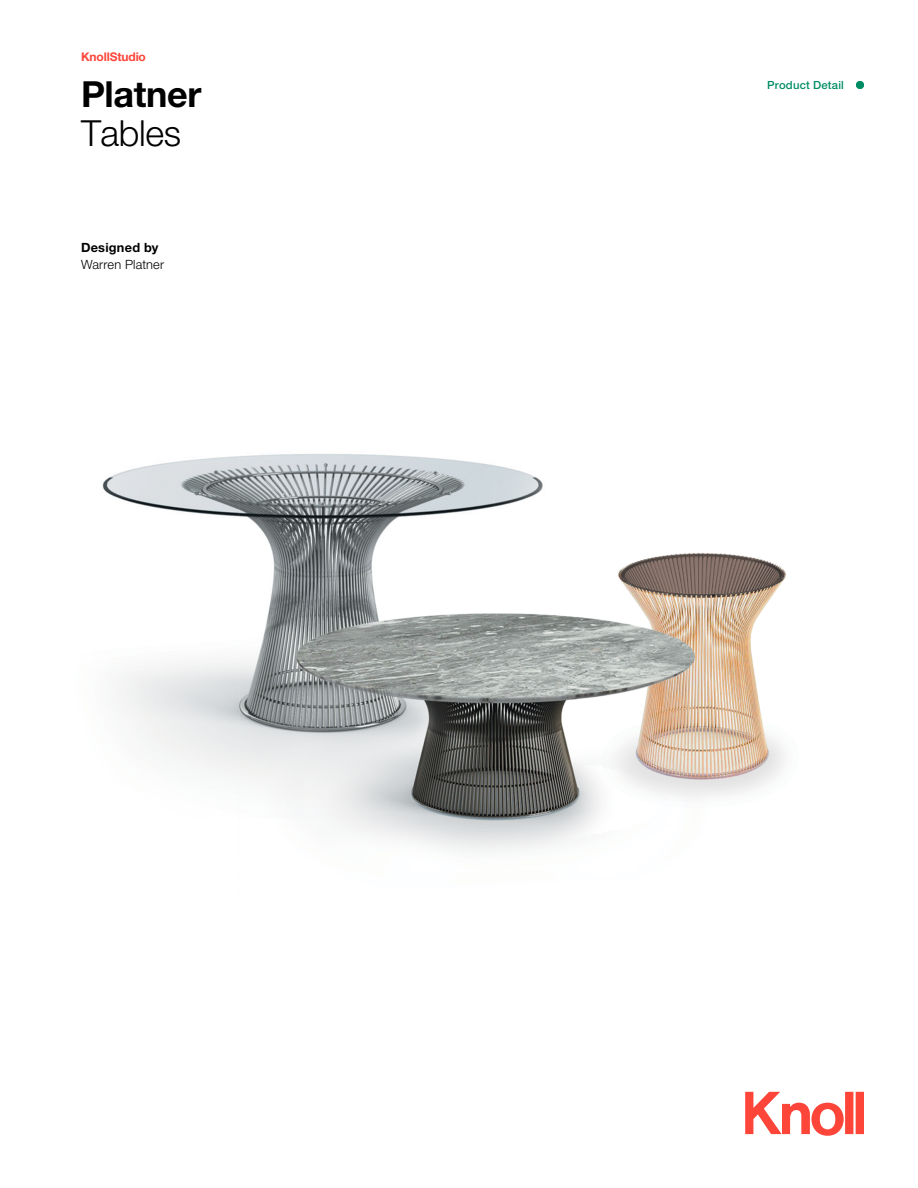
<style>
.page{position:relative;width:918px;height:1188px;background:#fff}
.page>*{position:absolute;margin:0;border:0;box-sizing:border-box;transform-origin:0 0}
.t1{font:700 36px "Helvetica Neue LT Std";letter-spacing:-.01em;color:#000}
.t2{font:300 36px "Helvetica Neue LT Std";letter-spacing:-.01em;color:#000}
.t3{font:300 12.75px "Helvetica Neue LT Std";letter-spacing:.015em;color:#000}
.t4{font:700 12.75px "Helvetica Neue LT Std";letter-spacing:.02em;color:#000}
.t5{font:700 12px "Helvetica Neue LT Std";letter-spacing:-.01em;color:#fd4539}
.t6{font:500 11.25px "Helvetica Neue LT Std";letter-spacing:.02em;color:#008d65}
</style>
<div class="page">
<img style="left:102px;top:454px;width:684px;height:397px">
<svg style="left:745px;top:1092px;width:99px;height:44px"></svg>
<div style="left:845px;top:1092px;width:8px;height:42px;background:#fd4539"></div>
<div style="left:856px;top:1092px;width:8px;height:42px;background:#fd4539"></div>
<div style="left:856px;top:81px;width:8px;height:8px;background:#008d65;border-radius:50%"></div>
<p class="t5" style="left:81px;top:50px;width:66px">KnollStudio</p>
<h1 class="t1" style="left:81px;top:72px;width:122px">Platner</h1>
<h1 class="t2" style="left:81px;top:111px;width:102px">Tables</h1>
<p class="t4" style="left:81px;top:240px;width:79px">Designed by</p>
<p class="t3" style="left:81px;top:256px;width:85px">Warren Platner</p>
<p class="t6" style="left:767px;top:78px;width:78px">Product Detail</p>
</div>
